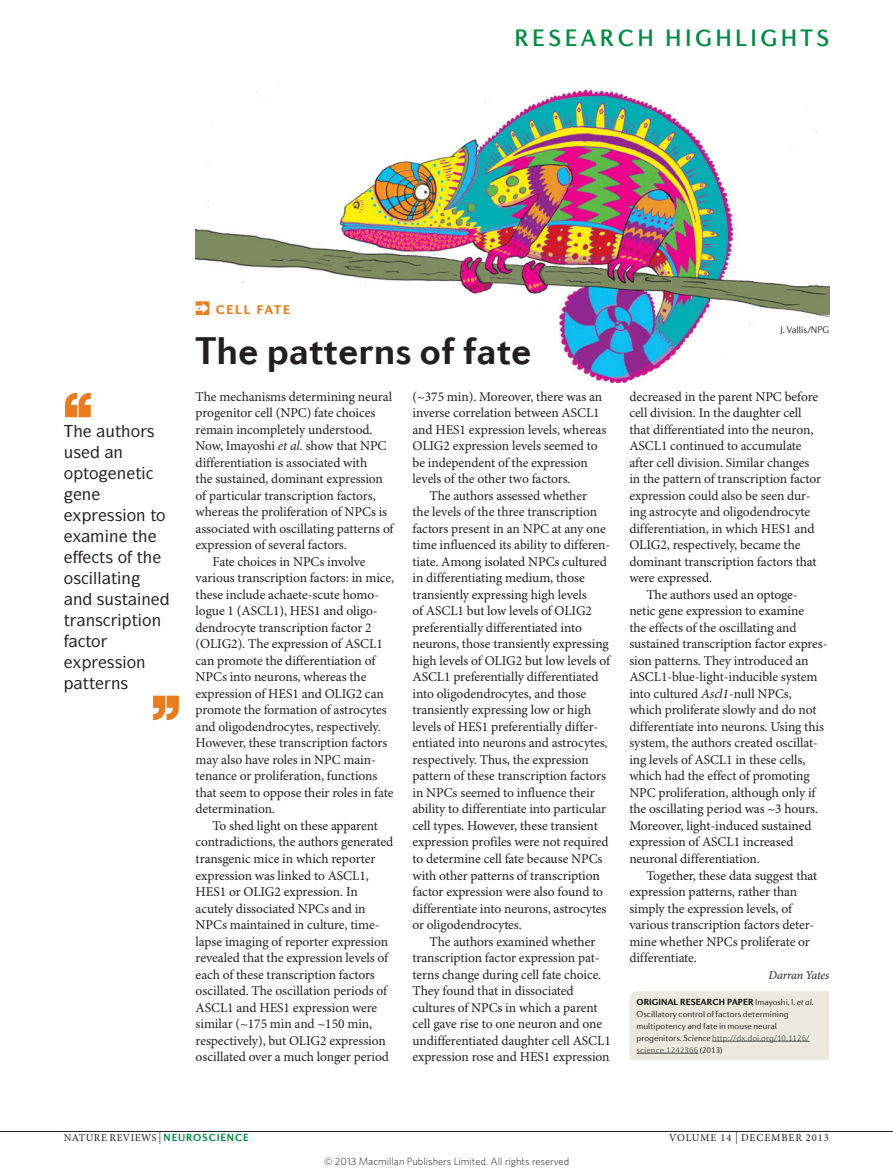
<style>
.page{position:relative;width:893px;height:1174px;background:#fff}
.page>*{position:absolute;margin:0;border:0;box-sizing:border-box;transform-origin:0 0}
.t1{font:700 39px "Diverda Sans Com";color:#231f20}
.sectionheader{font:500 24px "Diverda Sans Com";letter-spacing:.14em;color:#008b43}
.pulloutquote{font:500 16.5px/21px "ITC Symbol Std";color:#231f20}
.bodyindent{font:13.5px/16.5px "Minion Pro";letter-spacing:-.005em;color:#231f20}
.bodyfirst{font:13.5px/16.5px "Minion Pro";letter-spacing:-.005em;color:#231f20}
.ministrap{font:900 12.75px "Diverda Sans Com";letter-spacing:.14em;color:#ea7c1d}
.author{font:italic 12px "Minion Pro";letter-spacing:-.02em;color:#231f20}
.t2{font:300 10.5px "Whitney";color:#231f20}
.t3{font:10.5px "Minion Pro";letter-spacing:.04em;color:#231f20}
.t4{font:10.5px "Minion Pro";letter-spacing:.07em;color:#231f20}
.creditstyle{font:300 9.75px "Diverda Sans Com";letter-spacing:-.005em;color:#231f20}
.webbody{font:300 9px/12px "Diverda Sans Com";letter-spacing:-.005em;color:#231f20}
.s1{font-style:italic}
.s2{font-weight:900}
.s3{color:#57585a}
.s4{font-size:12px}
.s5{font-family:"Diverda Sans Com";font-weight:700;color:#008b43}
</style>
<div class="page">
<svg style="left:153px;top:695px;width:26px;height:25px"></svg>
<svg style="left:65px;top:393px;width:26px;height:24px"></svg>
<img style="left:196px;top:88px;width:633px;height:295px">
<hr style="left:0;top:1131px;width:893px;height:1px;background:#231f20">
<svg style="left:196px;top:301px;width:13px;height:14px"></svg>
<div style="left:629px;top:991px;width:200px;height:68px;background:#ede9de"></div>
<hr style="left:712px;top:1041px;width:98px;height:1px;background:#57585a">
<hr style="left:637px;top:1053px;width:61px;height:1px;background:#57585a">
<p class="sectionheader" style="left:514px;top:24px;width:316px">RESEARCH HIGHLIGHTS</p>
<p class="pulloutquote" style="left:106px;top:420px;width:50px">◆▼ □▲</p>
<p class="pulloutquote" style="left:114px;top:441px;width:11px">■</p>
<p class="pulloutquote" style="left:82px;top:462px;width:61px;text-indent:-18px">□▼□ ■▼ ■</p>
<p class="pulloutquote" style="left:107px;top:504px;width:60px">▲▲ □■ ▼□</p>
<p class="pulloutquote" style="left:99px;top:546px;width:45px">▼▲ □ ▼</p>
<p class="pulloutquote" style="left:64px;top:567px;width:69px">□▲ ●● ▼■</p>
<p class="pulloutquote" style="left:73px;top:588px;width:79px">■ ▲◆▲▼ ■</p>
<p class="pulloutquote" style="left:64px;top:609px;width:41px">▼ ■▲</p>
<p class="pulloutquote" style="left:132px;top:609px;width:31px">▼□■</p>
<p class="pulloutquote" style="left:107px;top:651px;width:40px">▲▲ □■</p>
<p class="pulloutquote" style="left:83px;top:672px;width:47px">▼▼ ■▲</p>
<p class="ministrap" style="left:216px;top:301px;width:76px">CELL FATE</p>
<p class="t1" style="left:196px;top:328px;width:338px">The patterns of fate</p>
<p class="bodyfirst" style="left:196px;top:389px;width:200px">The mechanisms determining neural progenitor cell (NPC) fate choices remain incompletely understood.<br>Now, Imayoshi <span class="s1">et al.</span> show that NPC differentiation is associated with<br>the sustained, dominant expression of particular transcription factors, whereas the proliferation of NPCs is associated with oscillating patterns of expression of several factors.</p>
<p class="bodyindent" style="left:196px;top:554px;width:200px;text-indent:17px">Fate choices in NPCs involve various transcription factors: in mice, these include achaete-scute homo&shy;logue 1 (ASCL1), HES1 and oligo&shy;dendrocyte transcription factor 2 (OLIG2). The expression of ASCL1 can promote the differentiation of NPCs into neurons, whereas the expression of HES1 and OLIG2 can promote the formation of astrocytes and oligodendrocytes, respectively.<br>However, these transcription factors may also have roles in NPC main&shy;tenance or proliferation, functions that seem to oppose their roles in fate determination.</p>
<p class="bodyindent" style="left:196px;top:818px;width:199px;text-indent:17px">To shed light on these apparent contradictions, the authors generated transgenic mice in which reporter expression was linked to ASCL1, HES1 or OLIG2 expression. In acutely dissociated NPCs and in NPCs maintained in culture, time&shy;lapse imaging of reporter expression revealed that the expression levels of each of these transcription factors oscillated. The oscillation periods of ASCL1 and HES1 expression were similar (~175 min and ~150 min, respectively), but OLIG2 expression oscillated over a much longer period</p>
<p class="bodyindent" style="left:412px;top:389px;width:195px">(~375 min). Moreover, there was an inverse correlation between ASCL1 and HES1 expression levels, whereas OLIG2 expression levels seemed to be independent of the expression levels of the other two factors.</p>
<p class="bodyindent" style="left:412px;top:488px;width:199px;text-indent:17px">The authors assessed whether<br>the levels of the three transcription factors present in an NPC at any one time influenced its ability to differen&shy;tiate. Among isolated NPCs cultured in differentiating medium, those transiently expressing high levels<br>of ASCL1 but low levels of OLIG2 preferentially differentiated into neurons, those transiently expressing high levels of OLIG2 but low levels of ASCL1 preferentially differentiated into oligodendrocytes, and those transiently expressing low or high levels of HES1 preferentially differ&shy;entiated into neurons and astrocytes, respectively. Thus, the expression pattern of these transcription factors in NPCs seemed to influence their ability to differentiate into particular cell types. However, these transient expression profiles were not required to determine cell fate because NPCs with other patterns of transcription factor expression were also found to differentiate into neurons, astrocytes or oligodendrocytes.</p>
<p class="bodyindent" style="left:412px;top:933px;width:200px;text-indent:17px">The authors examined whether transcription factor expression pat&shy;terns change during cell fate choice.<br>They found that in dissociated cultures of NPCs in which a parent cell gave rise to one neuron and one undifferentiated daughter cell ASCL1 expression rose and HES1 expression</p>
<p class="creditstyle" style="left:780px;top:324px;width:50px">J. Vallis/NPG</p>
<p class="bodyindent" style="left:629px;top:389px;width:193px">decreased in the parent NPC before cell division. In the daughter cell that differentiated into the neuron, ASCL1 continued to accumulate after cell division. Similar changes in the pattern of transcription factor expression could also be seen dur&shy;ing astrocyte and oligodendrocyte differentiation, in which HES1 and OLIG2, respectively, became the dominant transcription factors that were expressed.</p>
<p class="bodyindent" style="left:629px;top:587px;width:200px;text-indent:17px">The authors used an optoge-<br>netic gene expression to examine<br>the effects of the oscillating and sustained transcription factor expres&shy;sion patterns. They introduced an ASCL1-blue-light-inducible system into cultured <span class="s1">Ascl1</span>-null NPCs, which proliferate slowly and do not differentiate into neurons. Using this system, the authors created oscillat&shy;ing levels of ASCL1 in these cells, which had the effect of promoting NPC proliferation, although only if the oscillating period was ~3 hours.<br>Moreover, light-induced sustained expression of ASCL1 increased neuronal differentiation.</p>
<p class="bodyindent" style="left:629px;top:867px;width:190px;text-indent:17px">Together, these data suggest that expression patterns, rather than simply the expression levels, of various transcription factors deter&shy;mine whether NPCs proliferate or differentiate.</p>
<p class="author" style="left:768px;top:967px;width:62px">Darran Yates</p>
<p class="webbody" style="left:637px;top:995px;width:179px"><span class="s2">ORIGINAL RESEARCH PAPER</span> Imayoshi, I. <span class="s1">et al.<br></span>Oscillatory control of factors determining multipotency and fate in mouse neural progenitors. <span class="s1">Science</span> <span class="s3">http://dx.doi.org/10.1126/ science.1242366</span> (2013)</p>
<p class="t3" style="left:64px;top:1131px;width:186px">NATURE REVIEWS <span class="s4">|</span> <span class="s5">NEUROSCIENCE</span></p>
<p class="t4" style="left:669px;top:1131px;width:161px">VOLUME 14 <span class="s4">|</span> DECEMBER 2013</p>
<p class="t2" style="left:324px;top:1154px;width:247px">© 2013 Macmillan Publishers Limited. All rights reserved</p>
</div>
